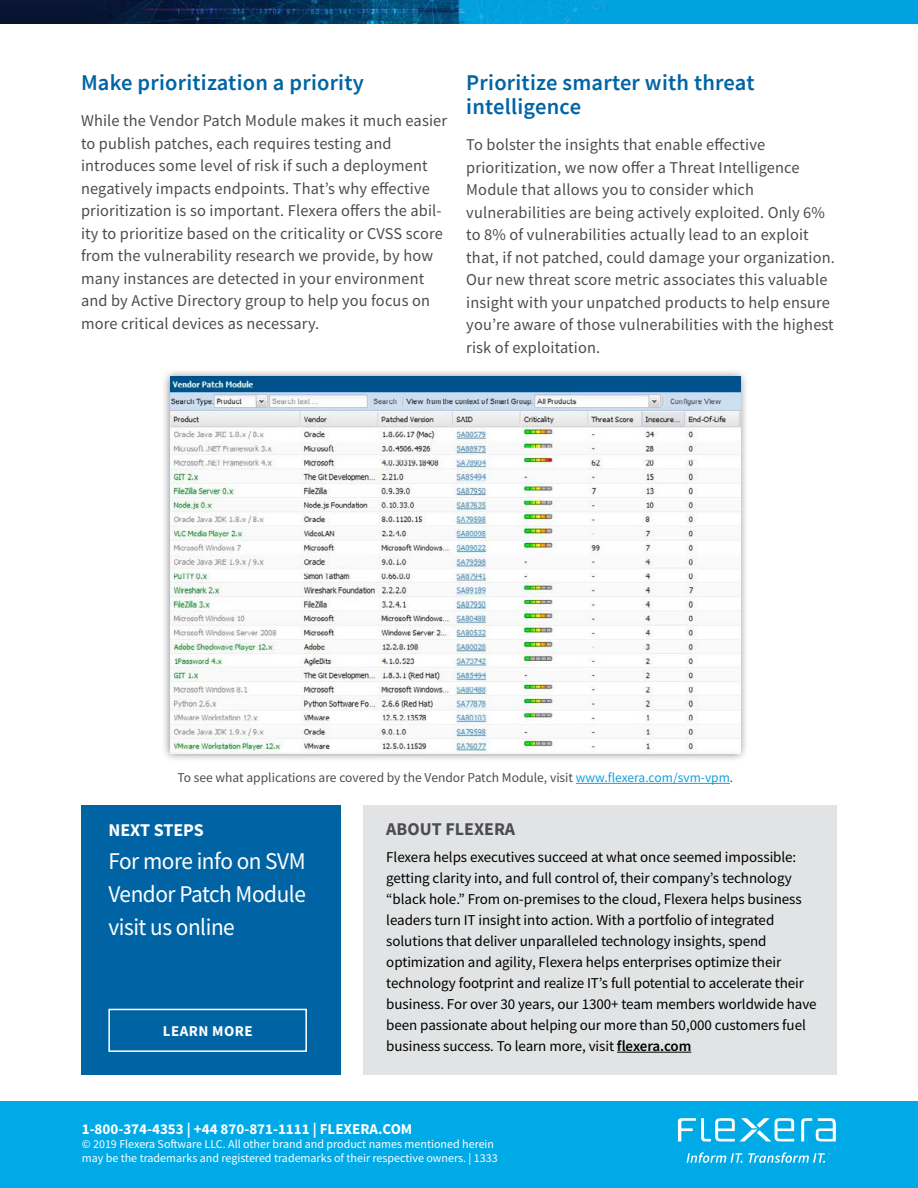
<style>
.page{position:relative;width:918px;height:1188px;background:#fff}
.page>*{position:absolute;margin:0;border:0;box-sizing:border-box;transform-origin:0 0}
.t1{font:24px/33px "Source Sans Pro";letter-spacing:-.02em;color:#fff;text-align:justify}
.t2{font:600 22.5px/24px "Source Sans Pro";letter-spacing:.01em;color:#0064a4}
.t3{font:700 18px "Source Sans Pro";color:#4d4d4f}
.t4{font:700 18px "Source Sans Pro";color:#fff}
.t5{font:16.5px/22.5px "Source Sans Pro";letter-spacing:.01em;color:#4d4d4f}
.t6{font:15px/21px "Source Sans Pro";letter-spacing:-.005em;color:#000}
.t7{font:700 15px "Source Sans Pro";color:#fff}
.t8{font:700 15px "Source Sans Pro";letter-spacing:.03em;color:#fff}
.t9{font:13.5px "Source Sans Pro";color:#4d4d4f}
.t10{font:12px/14.4px "Source Sans Pro";color:#fff}
.s1{color:#11a1dc}
.s2{font-weight:600;color:#000101}
</style>
<div class="page">
<img style="left:0;top:0;width:918px;height:24px">
<div style="left:0;top:1102px;width:918px;height:86px;background:#00aae7"></div>
<svg style="left:687px;top:1152px;width:55px;height:11px"></svg>
<svg style="left:748px;top:1152px;width:82px;height:11px"></svg>
<svg style="left:801px;top:1118px;width:35px;height:24px"></svg>
<svg style="left:678px;top:1118px;width:116px;height:24px"></svg>
<div style="left:81px;top:805px;width:260px;height:270px;background:#0064a4"></div>
<div style="left:363px;top:805px;width:474px;height:270px;background:#e2e3e4"></div>
<hr style="left:617px;top:1052px;width:74px;height:1px;background:#000101">
<div style="left:108px;top:1009px;width:199px;height:43px;border:2px solid #fff"></div>
<div style="left:161px;top:367px;width:588px;height:396px;background:#000;opacity:.5"></div>
<img style="left:171px;top:377px;width:569px;height:377px">
<hr style="left:576px;top:783px;width:154px;height:1px;background:#11a1dc">
<h2 class="t2" style="left:81px;top:71px;width:284px">Make prioritization a priority</h2>
<p class="t5" style="left:81px;top:109px;width:368px">While the Vendor Patch Module makes it much easier to publish patches, each requires testing and introduces some level of risk if such a deployment negatively impacts endpoints. That’s why effective prioritization is so important. Flexera offers the abil&shy;ity to prioritize based on the criticality or CVSS score from the vulnerability research we provide, by how many instances are detected in your environment and by Active Directory group to help you focus on more critical devices as necessary.</p>
<h2 class="t2" style="left:466px;top:71px;width:290px">Prioritize smarter with threat intelligence</h2>
<p class="t5" style="left:466px;top:133px;width:370px">To bolster the insights that enable effective prioritization, we now offer a Threat Intelligence Module that allows you to consider which vulnerabilities are being actively exploited. Only 6% to 8% of vulnerabilities actually lead to an exploit that, if not patched, could damage your organization.<br>Our new threat score metric associates this valuable insight with your unpatched products to help ensure you’re aware of those vulnerabilities with the highest risk of exploitation.</p>
<p class="t9" style="left:177px;top:769px;width:557px">To see what applications are covered by the Vendor Patch Module, visit <span class="s1">www.flexera.com/svm-vpm</span>.</p>
<p class="t4" style="left:108px;top:818px;width:97px">NEXT STEPS</p>
<h1 class="t1" style="left:108px;top:844px;width:199px">For more info on SVM Vendor Patch Module visit us online</h1>
<p class="t8" style="left:163px;top:1021px;width:91px">LEARN MORE</p>
<p class="t3" style="left:386px;top:817px;width:130px">ABOUT FLEXERA</p>
<p class="t6" style="left:386px;top:846px;width:432px">Flexera helps executives succeed at what once seemed impossible: getting clarity into, and full control of, their company’s technology “black hole.” From on-premises to the cloud, Flexera helps business leaders turn IT insight into action. With a portfolio of integrated solutions that deliver unparalleled technology insights, spend optimization and agility, Flexera helps enterprises optimize their technology footprint and realize IT’s full potential to accelerate their business. For over 30 years, our 1300+ team members worldwide have been passionate about helping our more than 50,000 customers fuel business success. To learn more, visit <span class="s2">flexera.com</span></p>
<p class="t7" style="left:82px;top:1118px;width:332px">1-800-374-4353 | +44 870-871-1111 | FLEXERA.COM</p>
<p class="t10" style="left:82px;top:1137px;width:418px">© 2019 Flexera Software LLC. All other brand and product names mentioned herein may be the trademarks and registered trademarks of their respective owners. | 1333</p>
</div>
